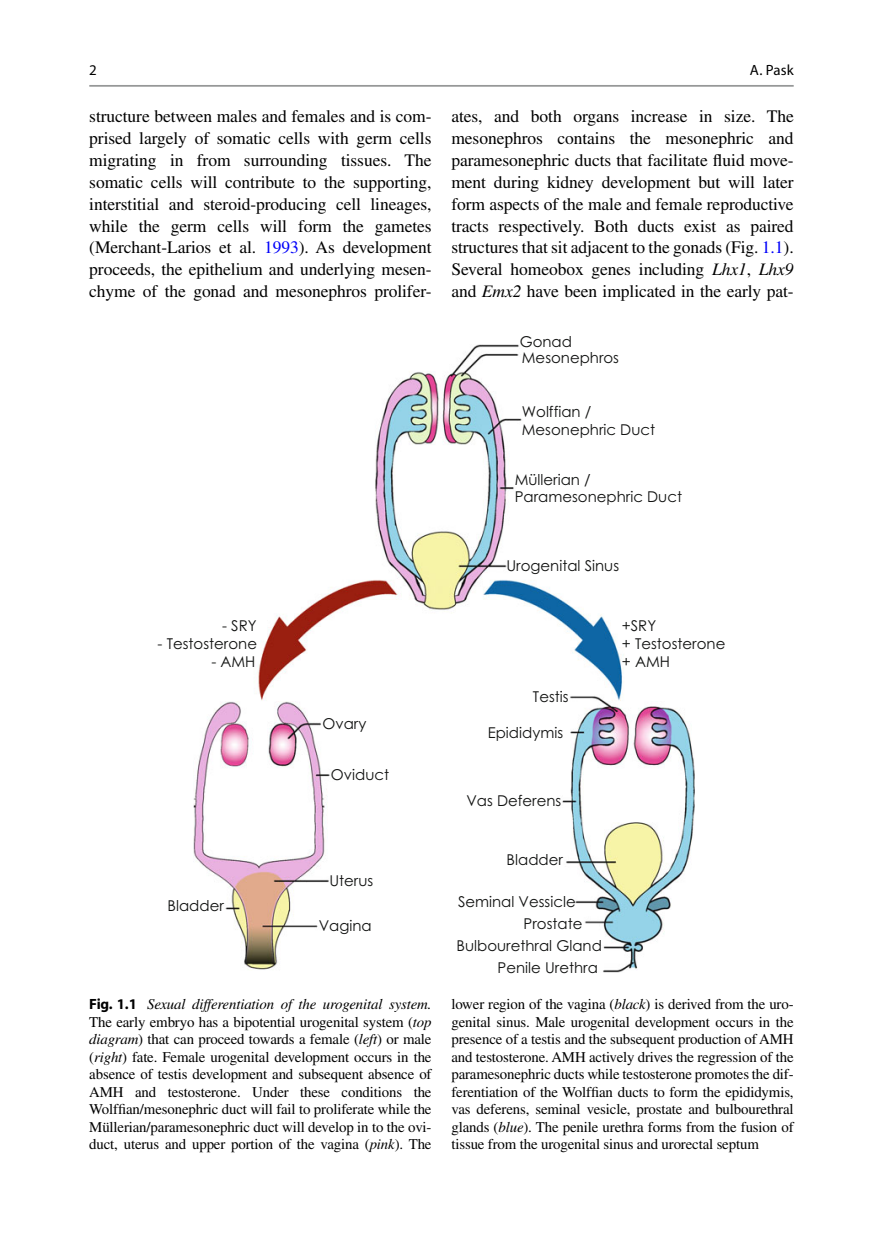
<style>
.page{position:relative;width:883px;height:1260px;background:#fff}
.page>*{position:absolute;margin:0;border:0;box-sizing:border-box;transform-origin:0 0}
.t1{font:17.5px/21.9px "Kdtvrs Nrtxvt Times";letter-spacing:-.005em;color:#000;text-align:justify}
.t2{font:14.88px/17.5px "Kdtvrs Nrtxvt Times";letter-spacing:-.01em;color:#000;text-align:justify}
.t3{font:14.88px/17.8px "Gkprhj Tqvcmp Century Gothic";color:#131413}
.t4{font:italic 14.88px "Fpkstp Fhywnn Times";letter-spacing:-.01em;color:#000}
.t5{font:14.88px "Kvxbmd Nghmns Myriad";color:#000}
.s1{color:#0000fa}
.s2{font-family:"Fpkstp Fhywnn Times";font-style:italic}
.s3{font-family:"Tvrgxf Qtstvy Myriad";font-weight:700;font-style:normal}
</style>
<div class="page">
<img style="left:194px;top:345px;width:501px;height:627px">
<hr style="left:89px;top:85px;width:705px;height:2px;background:#969898">
<p class="t5" style="left:750px;top:64px;width:45px">A. Pask</p>
<p class="t5" style="left:89px;top:64px;width:9px">2</p>
<p class="t1" style="left:89px;top:107px;width:344px">structure between males and females and is com&shy;prised largely of somatic cells with germ cells migrating in from surrounding tissues. The somatic cells will contribute to the supporting, interstitial and steroid-producing cell lineages, while the germ cells will form the gametes (Merchant-Larios et al. <span class="s1">1993</span> ). As development proceeds, the epithelium and underlying mesen&shy;chyme of the gonad and mesonephros prolifer-</p>
<p class="t1" style="left:451px;top:107px;width:344px">ates, and both organs increase in size. The mesonephros contains the mesonephric and paramesonephric ducts that facilitate fluid move&shy;ment during kidney development but will later form aspects of the male and female reproductive tracts respectively. Both ducts exist as paired structures that sit adjacent to the gonads (Fig. <span class="s1">1.1</span> ).<br>Several homeobox genes including <span class="s2">Lhx1</span> , <span class="s2">Lhx9 </span>and <span class="s2">Emx2</span> have been implicated in the early pat-</p>
<p class="t3" style="left:520px;top:335px;width:101px;line-height:15.9px">Gonad<br>Mesonephros</p>
<p class="t3" style="left:522px;top:404px;width:135px">Wolffian /<br>Mesonephric Duct</p>
<p class="t3" style="left:515px;top:472px;width:169px">Müllerian /<br>Paramesonephric Duct</p>
<p class="t3" style="left:222px;top:618px;width:36px">- SRY</p>
<p class="t3" style="left:158px;top:636px;width:101px">- Testosterone</p>
<p class="t3" style="left:211px;top:654px;width:46px">- AMH</p>
<p class="t3" style="left:168px;top:898px;width:58px">Bladder</p>
<p class="t3" style="left:323px;top:716px;width:45px">Ovary</p>
<p class="t3" style="left:331px;top:767px;width:60px">Oviduct</p>
<p class="t3" style="left:329px;top:873px;width:45px">Uterus</p>
<p class="t3" style="left:319px;top:918px;width:55px">Vagina</p>
<p class="t4" style="left:89px;top:999px;width:344px"><span class="s3">Fig. 1.1</span> Sexual differentiation of the urogenital system.</p>
<p class="t2" style="left:89px;top:1014px;width:344px">The early embryo has a bipotential urogenital system ( <span class="s2">top diagram</span> ) that can proceed towards a female ( <span class="s2">left</span> ) or male ( <span class="s2">right</span> ) fate. Female urogenital development occurs in the absence of testis development and subsequent absence of AMH and testosterone. Under these conditions the Wolffian/mesonephric duct will fail to proliferate while the Müllerian/paramesonephric duct will develop in to the ovi&shy;duct, uterus and upper portion of the vagina ( <span class="s2">pink</span> ). The</p>
<p class="t3" style="left:506px;top:558px;width:114px">Urogenital Sinus</p>
<p class="t3" style="left:533px;top:689px;width:37px">Testis</p>
<p class="t3" style="left:488px;top:725px;width:77px">Epididymis</p>
<p class="t3" style="left:466px;top:793px;width:96px">Vas Deferens</p>
<p class="t3" style="left:507px;top:852px;width:58px">Bladder</p>
<p class="t3" style="left:458px;top:894px;width:119px">Seminal Vessicle</p>
<p class="t3" style="left:457px;top:914px;width:147px;line-height:22.2px;text-indent:67px">Prostate<br>Bulbourethral Gland</p>
<p class="t3" style="left:498px;top:961px;width:102px">Penile Urethra</p>
<p class="t3" style="left:622px;top:618px;width:105px">+SRY<br>+ Testosterone + AMH</p>
<p class="t2" style="left:451px;top:997px;width:344px">lower region of the vagina ( <span class="s2">black</span> ) is derived from the uro&shy;genital sinus. Male urogenital development occurs in the presence of a testis and the subsequent production of AMH and testosterone. AMH actively drives the regression of the paramesonephric ducts while testosterone promotes the dif&shy;ferentiation of the Wolffian ducts to form the epididymis, vas deferens, seminal vesicle, prostate and bulbourethral glands ( <span class="s2">blue</span> ). The penile urethra forms from the fusion of tissue from the urogenital sinus and urorectal septum</p>
</div>
